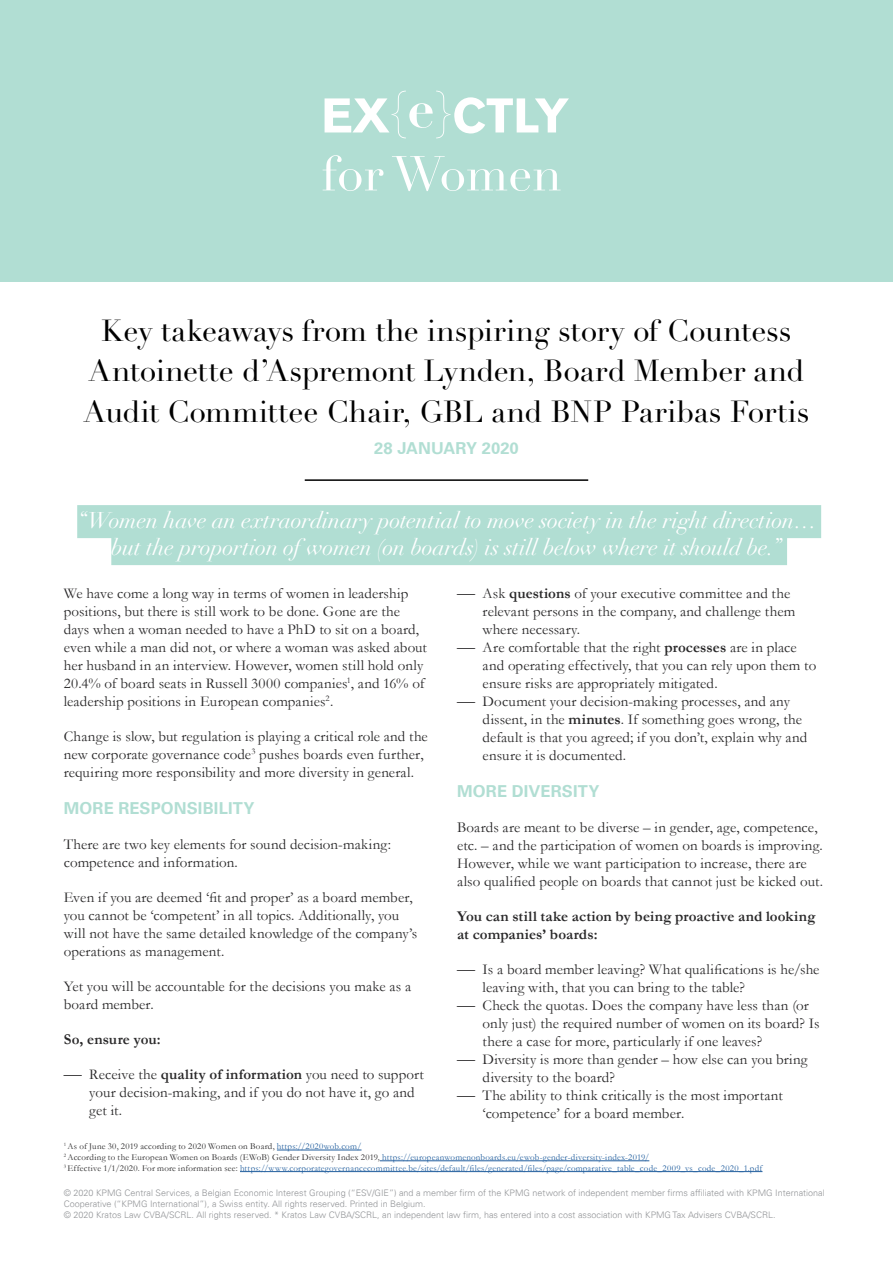
<style>
.page{position:relative;width:893px;height:1263px;background:#fff}
.page>*{position:absolute;margin:0;border:0;box-sizing:border-box;transform-origin:0 0}
.t1{font:30px/40.5px "Didot LT Pro";letter-spacing:-.005em;color:#000;text-align:center}
.t2{font:italic 22.5px/27px "Didot LT Pro";letter-spacing:-.01em;color:#fff;text-align:center}
.t3{font:700 16.5px "Univers 65";letter-spacing:.01em;color:#b1ded3}
.t4{font:15px/18px "Garamond";letter-spacing:.005em;color:#292829}
.t5{font:700 15px/18px "Garamond";letter-spacing:.01em;color:#292829}
.t6{font:300 9px/10.8px "Univers 45";color:#939598}
.t7{font:9px/10.8px "Garamond";letter-spacing:.02em;color:#215e9e}
.s1{font-size:18px}
.s2{font-weight:700}
.s3{color:#292829}
</style>
<div class="page">
<div style="left:77px;top:505px;width:744px;height:33px;background:#b1ded3"></div>
<div style="left:111px;top:532px;width:676px;height:33px;background:#b1ded3"></div>
<div style="left:0;top:0;width:893px;height:282px;background:#b1ded3"></div>
<svg style="left:323px;top:155px;width:60px;height:36px"></svg>
<svg style="left:392px;top:156px;width:169px;height:35px"></svg>
<svg style="left:325px;top:91px;width:244px;height:47px"></svg>
<hr style="left:305px;top:479px;width:283px;height:2px;background:#000">
<hr style="left:277px;top:1150px;width:84px;height:1px;background:#215e9e">
<hr style="left:380px;top:1160px;width:269px;height:1px;background:#215e9e">
<hr style="left:240px;top:1171px;width:522px;height:1px;background:#215e9e">
<h1 class="t1" style="left:83px;top:311px;width:727px">Key takeaways from the inspiring story of Countess<br>Antoinette d’Aspremont Lynden, Board Member and<br>Audit Committee Chair, GBL and BNP Paribas Fortis</h1>
<p class="t3" style="left:374px;top:439px;width:146px">28 JANUARY 2020</p>
<h2 class="t2" style="left:77px;top:506px;width:740px">“Women have an extraordinary potential to move society in the right direction… but the proportion of women (on boards) is still below where it should be.”</h2>
<p class="t4" style="left:64px;top:584px;width:365px">We have come a long way in terms of women in leadership positions, but there is still work to be done. Gone are the days when a woman needed to have a PhD to sit on a board, even while a man did not, or where a woman was asked about her husband in an interview. However, women still hold only 20.4% of board seats in Russell 3000 companies<sup>1</sup>, and 16% of leadership positions in European companies<sup>2</sup>.</p>
<p class="t4" style="left:64px;top:727px;width:366px">Change is slow, but regulation is playing a critical role and the new corporate governance code<sup>3</sup> pushes boards even further, requiring more responsibility and more diversity in general.</p>
<p class="t3" style="left:64px;top:798px;width:192px">MORE RESPONSIBILITY</p>
<p class="t4" style="left:64px;top:835px;width:329px">There are two key elements for sound decision-making: competence and information.</p>
<p class="t4" style="left:64px;top:888px;width:355px">Even if you are deemed ‘fit and proper’ as a board member, you cannot be ‘competent’ in all topics. Additionally, you will not have the same detailed knowledge of the company’s operations as management.</p>
<p class="t4" style="left:64px;top:977px;width:349px">Yet you will be accountable for the decisions you make as a board member.</p>
<p class="t5" style="left:64px;top:1030px;width:99px">So, ensure you:</p>
<p class="t4" style="left:89px;top:1065px;width:336px;text-indent:-26px"><span class="s1">—</span> Receive the <span class="s2">quality of information</span> you need to support your decision-making, and if you do not have it, go and get it.</p>
<p class="t4" style="left:483px;top:584px;width:314px;text-indent:-25px"><span class="s1">—</span> Ask <span class="s2">questions</span> of your executive committee and the relevant persons in the company, and challenge them where necessary.</p>
<p class="t4" style="left:483px;top:638px;width:335px;text-indent:-26px"><span class="s1">—</span> Are comfortable that the right <span class="s2">processes</span> are in place and operating effectively, that you can rely upon them to ensure risks are appropriately mitigated.</p>
<p class="t4" style="left:483px;top:692px;width:326px;text-indent:-26px"><span class="s1">—</span> Document your decision-making processes, and any dissent, in the <span class="s2">minutes</span>. If something goes wrong, the default is that you agreed; if you don’t, explain why and ensure it is documented.</p>
<p class="t3" style="left:457px;top:781px;width:144px">MORE DIVERSITY</p>
<p class="t4" style="left:457px;top:818px;width:367px">Boards are meant to be diverse – in gender, age, competence, etc. – and the participation of women on boards is improving.<br>However, while we want participation to increase, there are also qualified people on boards that cannot just be kicked out.</p>
<p class="t5" style="left:457px;top:907px;width:360px">You can still take action by being proactive and looking at companies’ boards:</p>
<p class="t4" style="left:483px;top:960px;width:338px;text-indent:-26px"><span class="s1">—</span> Is a board member leaving? What qualifications is he/she leaving with, that you can bring to the table?</p>
<p class="t4" style="left:483px;top:996px;width:338px;text-indent:-26px"><span class="s1">—</span> Check the quotas. Does the company have less than (or only just) the required number of women on its board? Is there a case for more, particularly if one leaves?</p>
<p class="t4" style="left:483px;top:1050px;width:327px;text-indent:-26px"><span class="s1">—</span> Diversity is more than gender – how else can you bring diversity to the board?</p>
<p class="t4" style="left:483px;top:1086px;width:302px;text-indent:-26px"><span class="s1">—</span> The ability to think critically is the most important ‘competence’ for a board member.</p>
<p class="t7" style="left:64px;top:1141px;width:700px"><sup>1</sup> <span class="s3">As of June 30, 2019 according to 2020 Women on Board,</span> https://2020wob.com/<br><sup>2</sup> <span class="s3">According to the European Women on Boards (EWoB) Gender Diversity Index 2019,</span> https://europeanwomenonboards.eu/ewob-gender-diversity-index-2019/<br><sup>3</sup> <span class="s3">Effective 1/1/2020. For more information see:</span> https://www.corporategovernancecommittee.be/sites/default/files/generated/files/page/comparative_table_code_2009_vs_code_2020_1.pdf</p>
<p class="t6" style="left:64px;top:1187px;width:762px">© 2020 KPMG Central Services, a Belgian Economic Interest Grouping (“ESV/GIE”) and a member firm of the KPMG network of independent member firms affiliated with KPMG International<br>Cooperative (“KPMG International”), a Swiss entity. All rights reserved. Printed in Belgium.<br>© 2020 Kratos Law CVBA/SCRL. All rights reserved. * Kratos Law CVBA/SCRL, an independent law firm, has entered into a cost association with KPMG Tax Advisers CVBA/SCRL.</p>
</div>
